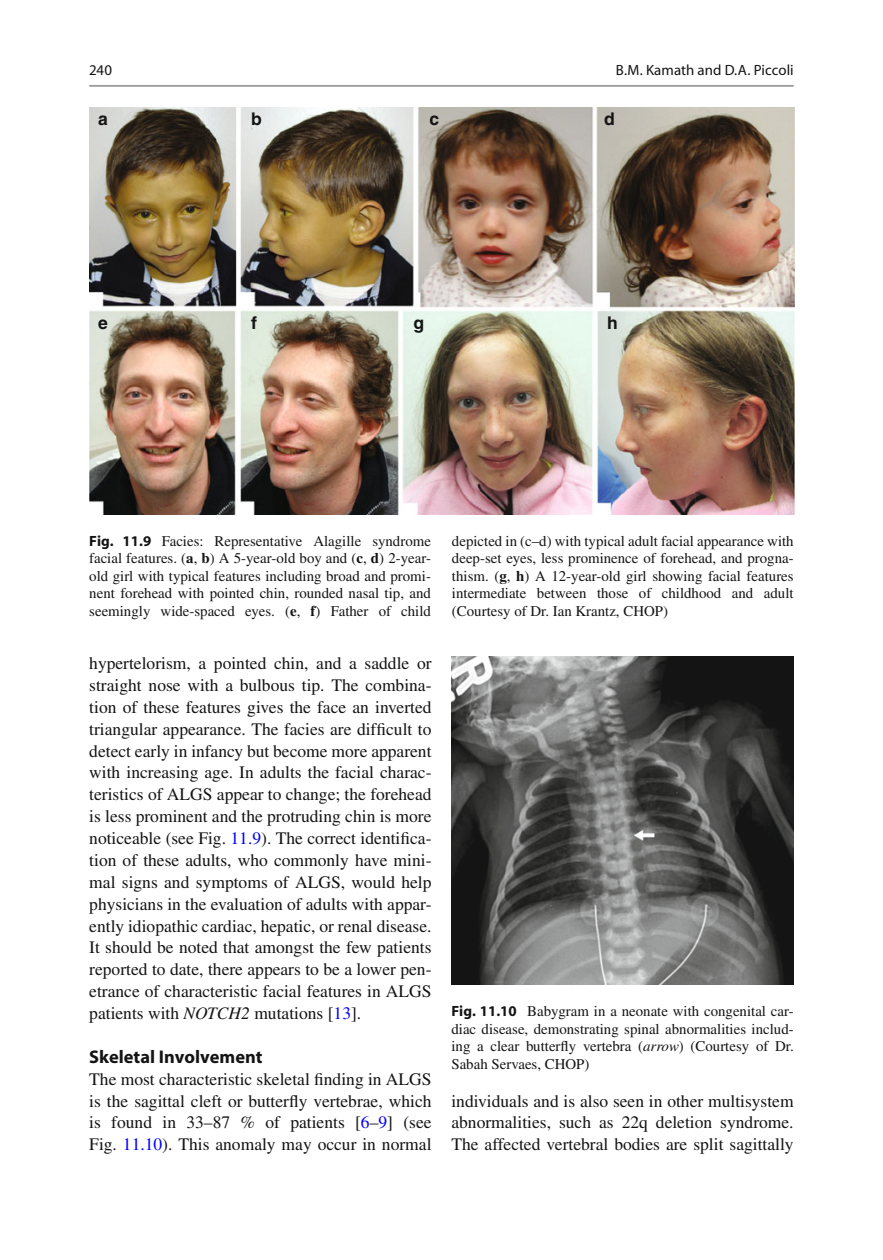
<style>
.page{position:relative;width:883px;height:1260px;background:#fff}
.page>*{position:absolute;margin:0;border:0;box-sizing:border-box;transform-origin:0 0}
.t1{font:700 18.38px "Myriad";color:#131413}
.t2{font:17.5px/21.9px "Times";color:#131413;text-align:justify}
.t3{font:700 17.5px "Helvetica";color:#131413}
.t4{font:14.88px/17.5px "Times";color:#131413;text-align:justify}
.t5{font:14.88px "Myriad";letter-spacing:.005em;color:#131413}
.s1{font-family:"Myriad";font-weight:700}
.s2{font-weight:700}
.s3{color:#00f}
.s4{font-style:italic}
</style>
<div class="page">
<img style="left:89px;top:107px;width:705px;height:407px">
<img style="left:451px;top:656px;width:343px;height:329px">
<hr style="left:89px;top:85px;width:705px;height:2px;background:#989898">
<p class="t5" style="left:89px;top:64px;width:24px">240</p>
<p class="t5" style="left:616px;top:64px;width:179px">B.M. Kamath and D.A. Piccoli</p>
<p class="t3" style="left:251px;top:112px;width:12px">b</p>
<p class="t3" style="left:98px;top:112px;width:11px">a</p>
<p class="t3" style="left:429px;top:112px;width:11px">c</p>
<p class="t3" style="left:604px;top:112px;width:12px">d</p>
<p class="t3" style="left:98px;top:316px;width:11px">e</p>
<p class="t3" style="left:251px;top:316px;width:7px">f</p>
<p class="t3" style="left:414px;top:316px;width:12px">g</p>
<p class="t3" style="left:607px;top:316px;width:12px">h</p>
<p class="t4" style="left:89px;top:533px;width:343px"><span class="s1">Fig. 11.9</span> Facies: Representative Alagille syndrome facial features. ( <span class="s2">a</span> , <span class="s2">b</span> ) A 5-year-old boy and ( <span class="s2">c</span> , <span class="s2">d</span> ) 2-year&shy;old girl with typical features including broad and promi&shy;nent forehead with pointed chin, rounded nasal tip, and seemingly wide- spaced eyes. ( <span class="s2">e</span> , <span class="s2">f</span> ) Father of child</p>
<p class="t4" style="left:452px;top:533px;width:343px">depicted in (c–d) with typical adult facial appearance with deep-set eyes, less prominence of forehead, and progna&shy;thism. ( <span class="s2">g</span> , <span class="s2">h</span> ) A 12-year-old girl showing facial features intermediate between those of childhood and adult (Courtesy of Dr. Ian Krantz, CHOP)</p>
<p class="t2" style="left:89px;top:654px;width:344px">hypertelorism, a pointed chin, and a saddle or straight nose with a bulbous tip. The combina&shy;tion of these features gives the face an inverted triangular appearance. The facies are difficult to detect early in infancy but become more apparent with increasing age. In adults the facial charac&shy;teristics of ALGS appear to change; the forehead is less prominent and the protruding chin is more noticeable (see Fig. <span class="s3">11.9</span> ). The correct identifica&shy;tion of these adults, who commonly have mini&shy;mal signs and symptoms of ALGS, would help physicians in the evaluation of adults with appar&shy;ently idiopathic cardiac, hepatic, or renal disease.<br>It should be noted that amongst the few patients reported to date, there appears to be a lower pen&shy;etrance of characteristic facial features in ALGS patients with <span class="s4">NOTCH2</span> mutations [ <span class="s3">13</span> ].</p>
<p class="t1" style="left:89px;top:1050px;width:175px">Skeletal Involvement</p>
<p class="t2" style="left:89px;top:1070px;width:344px">The most characteristic skeletal finding in ALGS is the sagittal cleft or butterfly vertebrae, which is found in 33–87 % of patients [ <span class="s3">6</span> – <span class="s3">9</span> ] (see Fig. <span class="s3">11.10</span> ). This anomaly may occur in normal</p>
<p class="t4" style="left:451px;top:1004px;width:344px"><span class="s1">Fig. 11.10</span> Babygram in a neonate with congenital car&shy;diac disease, demonstrating spinal abnormalities includ&shy;ing a clear butterfly vertebra ( <span class="s4">arrow</span> ) (Courtesy of Dr.<br>Sabah Servaes, CHOP)</p>
<p class="t2" style="left:451px;top:1091px;width:344px">individuals and is also seen in other multisystem abnormalities, such as 22q deletion syndrome.<br>The affected vertebral bodies are split sagittally</p>
</div>
